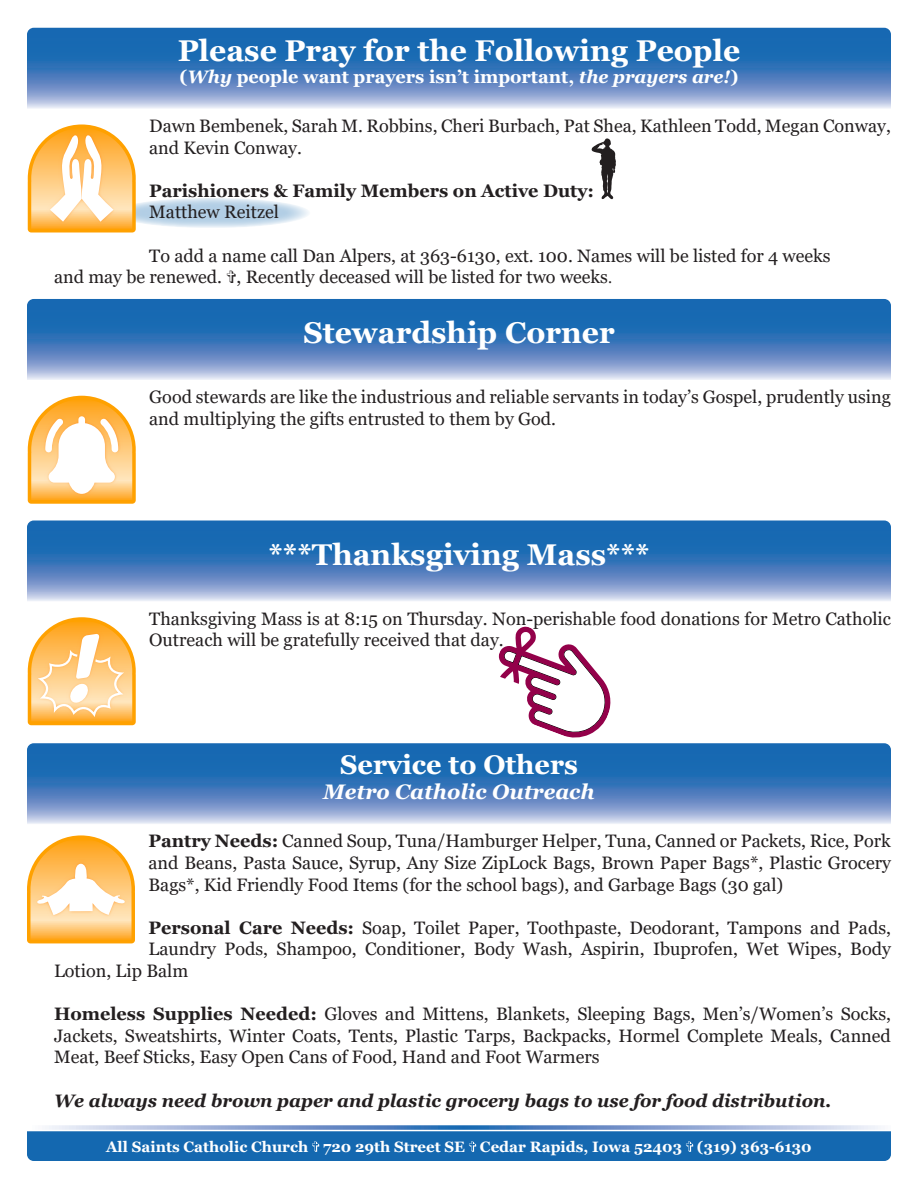
<style>
.page{position:relative;width:918px;height:1188px;background:#fff}
.page>*{position:absolute;margin:0;border:0;box-sizing:border-box;transform-origin:0 0}
.t1{font:700 30px "Georgia";color:#fff}
.t2{font:700 27px "Georgia";color:#fff}
.t3{font:italic 700 21px "Georgia";color:#fff}
.t4{font:18px/21.6px "Georgia";color:#231f20}
.t5{font:italic 700 18px "Georgia";color:#231f20}
.t6{font:700 18px "Georgia";color:#fff}
.t7{font:700 18px "Georgia";color:#231f20}
.t8{font:700 15px "Georgia";color:#fff}
.s1{font-style:italic}
.s2{font-family:"Minion Pro"}
.s3{font-weight:700}
</style>
<div class="page">
<svg style="left:45px;top:1125px;width:836px;height:5px;background:#93add6"></svg>
<div style="left:27px;top:1131px;width:864px;height:30px;background:#1468b0"></div>
<svg style="left:113px;top:198px;width:197px;height:30px;background:#c2d8ea"></svg>
<svg style="left:27px;top:28px;width:864px;height:81px;background:#4d83c0"></svg>
<svg style="left:27px;top:299px;width:864px;height:81px;background:#4c83c0"></svg>
<svg style="left:27px;top:520px;width:864px;height:81px;background:#4c83c0"></svg>
<svg style="left:28px;top:125px;width:108px;height:108px"></svg>
<svg style="left:28px;top:396px;width:108px;height:108px"></svg>
<svg style="left:28px;top:617px;width:108px;height:108px"></svg>
<svg style="left:591px;top:138px;width:25px;height:61px"></svg>
<svg style="left:27px;top:743px;width:864px;height:81px;background:#4c83c0"></svg>
<svg style="left:27px;top:835px;width:108px;height:108px"></svg>
<svg style="left:498px;top:626px;width:113px;height:112px"></svg>
<p class="t1" style="left:178px;top:32px;width:564px">Please Pray for the Following People</p>
<p class="t6" style="left:180px;top:65px;width:560px">(<span class="s1">Why</span> people want prayers isn’t important, <span class="s1">the prayers are!</span>)</p>
<p class="t4" style="left:149px;top:115px;width:743px">Dawn Bembenek, Sarah M. Robbins, Cheri Burbach, Pat Shea, Kathleen Todd, Megan Conway, and Kevin Conway.</p>
<p class="t7" style="left:149px;top:179px;width:446px">Parishioners &amp; Family Members on Active Duty:</p>
<p class="t4" style="left:149px;top:202px;width:131px">Matthew Reitzel</p>
<p class="t4" style="left:149px;top:245px;width:683px">To add a name call Dan Alpers, at 363-6130, ext. 100. Names will be listed for 4 weeks</p>
<p class="t4" style="left:54px;top:267px;width:560px">and may be renewed. , Recently deceased will be listed for two weeks<span class="s2">.</span></p>
<p class="t1" style="left:303px;top:314px;width:313px">Stewardship Corner</p>
<p class="t4" style="left:149px;top:387px;width:743px">Good stewards are like the industrious and reliable servants in today’s Gospel, prudently using and multiplying the gifts entrusted to them by God.</p>
<p class="t1" style="left:268px;top:535px;width:383px">***Thanksgiving Mass***</p>
<p class="t4" style="left:149px;top:608px;width:743px">Thanksgiving Mass is at 8:15 on Thursday. Non-perishable food donations for Metro Catholic<br>Outreach will be gratefully received that day.</p>
<p class="t2" style="left:340px;top:747px;width:239px">Service to Others</p>
<p class="t3" style="left:323px;top:778px;width:273px">Metro Catholic Outreach</p>
<p class="t4" style="left:148px;top:831px;width:744px;text-align:justify"><span class="s3">Pantry Needs:</span> Canned Soup, Tuna/Hamburger Helper, Tuna, Canned or Packets, Rice, Pork and Beans, Pasta Sauce, Syrup, Any Size ZipLock Bags, Brown Paper Bags*, Plastic Grocery Bags*, Kid Friendly Food Items (for the school bags), and Garbage Bags (30 gal)</p>
<p class="t4" style="left:148px;top:917px;width:744px"><span class="s3">Personal Care Needs:</span> Soap, Toilet Paper, Toothpaste, Deodorant, Tampons and Pads,</p>
<p class="t4" style="left:148px;top:939px;width:744px">Laundry Pods, Shampoo, Conditioner, Body Wash, Aspirin, Ibuprofen, Wet Wipes, Body</p>
<p class="t4" style="left:54px;top:960px;width:136px">Lotion, Lip Balm</p>
<p class="t4" style="left:54px;top:1004px;width:839px;text-align:justify"><span class="s3">Homeless Supplies Needed:</span> Gloves and Mittens, Blankets, Sleeping Bags, Men’s/Women’s Socks, Jackets, Sweatshirts, Winter Coats, Tents, Plastic Tarps, Backpacks, Hormel Complete Meals, Canned Meat, Beef Sticks, Easy Open Cans of Food, Hand and Foot Warmers</p>
<p class="t5" style="left:54px;top:1089px;width:779px">We always need brown paper and plastic grocery bags to use for food distribution.</p>
<p class="t8" style="left:106px;top:1137px;width:707px">All Saints Catholic Church 720 29th Street SE Cedar Rapids, Iowa 52403 (319) 363-6130</p>
</div>
